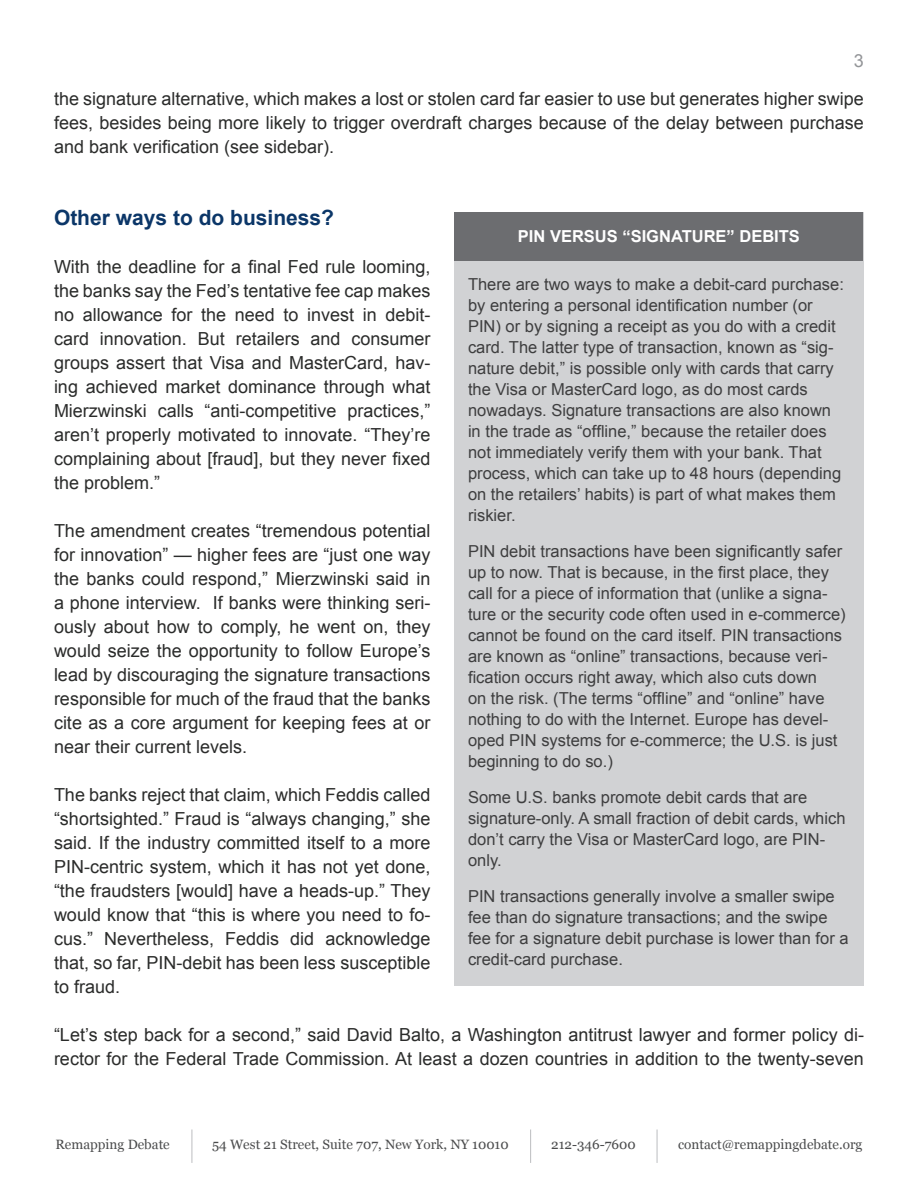
<style>
.page{position:relative;width:918px;height:1188px;background:#fff}
.page>*{position:absolute;margin:0;border:0;box-sizing:border-box;transform-origin:0 0}
.Body_Text{font:700 21px "Arial";color:#0b3668}
.Body_Text-2{font:18px/24px "Arial";color:#2b2c2b;text-align:justify}
.t1{font:18px "Arial";color:#939598}
.Bullets_Small_Callou{font:16.5px/21px "Arial";color:#3e3e3f}
.t2{font:700 16.5px "Arial";color:#fff}
.t3{font:13.5px "Georgia";color:#4b4c4d}
</style>
<div class="page">
<hr style="left:192px;top:1130px;width:1px;height:33px;background:#bcbdc0">
<hr style="left:530px;top:1130px;width:1px;height:33px;background:#bcbdc0">
<hr style="left:657px;top:1130px;width:1px;height:33px;background:#bcbdc0">
<div style="left:454px;top:213px;width:410px;height:773px;background:#d1d2d4"></div>
<div style="left:454px;top:212px;width:409px;height:48px;background:#6c6d70"></div>
<p class="t1" style="left:854px;top:49px;width:12px">3</p>
<p class="Body_Text-2" style="left:54px;top:87px;width:811px">the signature alternative, which makes a lost or stolen card far easier to use but generates higher swipe fees, besides being more likely to trigger overdraft charges because of the delay between purchase and bank verification (see sidebar).</p>
<p class="Body_Text" style="left:54px;top:204px;width:282px">Other ways to do business?</p>
<p class="Body_Text-2" style="left:54px;top:255px;width:378px">With the deadline for a final Fed rule looming, the banks say the Fed’s tentative fee cap makes no allowance for the need to invest in debit&shy;card innovation. But retailers and consumer groups assert that Visa and MasterCard, hav&shy;ing achieved market dominance through what Mierzwinski calls “anti-competitive practices,” aren’t properly motivated to innovate. “They’re complaining about [fraud], but they never fixed the problem.”</p>
<p class="Body_Text-2" style="left:54px;top:519px;width:378px">The amendment creates “tremendous potential for innovation” — higher fees are “just one way the banks could respond,” Mierzwinski said in a phone interview. If banks were thinking seri&shy;ously about how to comply, he went on, they would seize the opportunity to follow Europe’s lead by discouraging the signature transactions responsible for much of the fraud that the banks cite as a core argument for keeping fees at or near their current levels.</p>
<p class="Body_Text-2" style="left:54px;top:783px;width:378px">The banks reject that claim, which Feddis called “shortsighted.” Fraud is “always changing,” she said. If the industry committed itself to a more PIN-centric system, which it has not yet done, “the fraudsters [would] have a heads-up.” They would know that “this is where you need to fo&shy;cus.” Nevertheless, Feddis did acknowledge that, so far, PIN-debit has been less susceptible to fraud.</p>
<p class="Body_Text-2" style="left:54px;top:1023px;width:811px">“Let’s step back for a second,” said David Balto, a Washington antitrust lawyer and former policy di&shy;rector for the Federal Trade Commission. At least a dozen countries in addition to the twenty-seven</p>
<p class="t2" style="left:518px;top:225px;width:284px">PIN VERSUS “SIGNATURE” DEBITS</p>
<p class="Bullets_Small_Callou" style="left:468px;top:274px;width:377px">There are two ways to make a debit-card purchase: by entering a personal identification number (or PIN) or by signing a receipt as you do with a credit card. The latter type of transaction, known as “sig&shy;nature debit,” is possible only with cards that carry the Visa or MasterCard logo, as do most cards nowadays. Signature transactions are also known in the trade as “offline,” because the retailer does not immediately verify them with your bank. That process, which can take up to 48 hours (depending on the retailers’ habits) is part of what makes them riskier.</p>
<p class="Bullets_Small_Callou" style="left:468px;top:541px;width:379px">PIN debit transactions have been significantly safer up to now. That is because, in the first place, they call for a piece of information that (unlike a signa&shy;ture or the security code often used in e-commerce) cannot be found on the card itself. PIN transactions are known as “online” transactions, because veri&shy;fication occurs right away, which also cuts down<br>on the risk. (The terms “offline” and “online” have nothing to do with the Internet. Europe has devel&shy;oped PIN systems for e-commerce; the U.S. is just beginning to do so.)</p>
<p class="Bullets_Small_Callou" style="left:468px;top:787px;width:379px">Some U.S. banks promote debit cards that are signature-only. A small fraction of debit cards, which don’t carry the Visa or MasterCard logo, are PIN&shy;only.</p>
<p class="Bullets_Small_Callou" style="left:468px;top:886px;width:382px">PIN transactions generally involve a smaller swipe fee than do signature transactions; and the swipe fee for a signature debit purchase is lower than for a credit-card purchase.</p>
<p class="t3" style="left:56px;top:1136px;width:116px">Remapping Debate</p>
<p class="t3" style="left:212px;top:1136px;width:298px">54 West 21 Street, Suite 707, New York, NY 10010</p>
<p class="t3" style="left:551px;top:1136px;width:86px">212-346-7600</p>
<p class="t3" style="left:678px;top:1136px;width:186px">contact@remappingdebate.org</p>
</div>
